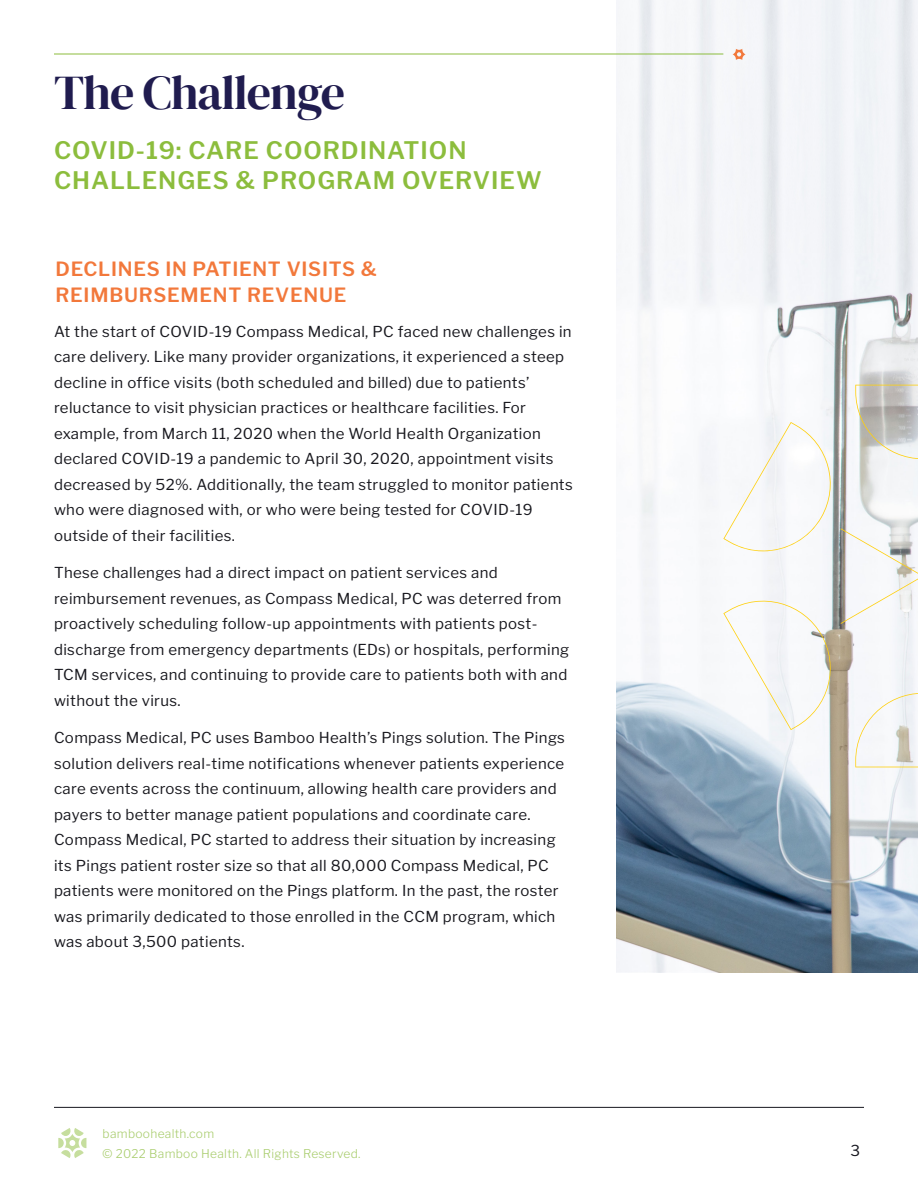
<style>
.page{position:relative;width:918px;height:1188px;background:#fff}
.page>*{position:absolute;margin:0;border:0;box-sizing:border-box;transform-origin:0 0}
.Subhead_Medium_Navy{font:48px "DM Serif Display";letter-spacing:-.02em;color:#201c4f}
.Subhead_Small_Coral{font:600 24px/30px "Libre Franklin";letter-spacing:.04em;color:#8cbd3d}
.Subhead_Small_Coral-2{font:600 19.5px/25.5px "Libre Franklin";letter-spacing:.04em;color:#f2783b}
.Body{font:15px/25.5px "Libre Franklin";letter-spacing:.025em;color:#18181e}
.t1{font:15px "Libre Franklin";color:#17171f}
.t2{font:300 12px/19.5px "Libre Franklin";letter-spacing:.025em;color:#a9cd6e}
</style>
<div class="page">
<hr style="left:54px;top:1107px;width:810px;height:1px;background:#17171f">
<svg style="left:58px;top:1128px;width:28px;height:30px"></svg>
<img style="left:616px;top:252px;width:302px;height:721px">
<hr style="left:54px;top:54px;width:669px;height:1px;background:#8cbd3d">
<svg style="left:733px;top:49px;width:13px;height:11px"></svg>
<svg style="left:723px;top:385px;width:195px;height:382px"></svg>
<p class="Subhead_Medium_Navy" style="left:54px;top:65px;width:293px">The Challenge</p>
<p class="Subhead_Small_Coral" style="left:54px;top:133px;width:489px">COVID-19: CARE COORDINATION<br>CHALLENGES &amp; PROGRAM OVERVIEW</p>
<p class="Subhead_Small_Coral-2" style="left:56px;top:255px;width:323px">DECLINES IN PATIENT VISITS &amp;<br>REIMBURSEMENT REVENUE</p>
<p class="Body" style="left:54px;top:317px;width:520px">At the start of COVID-19 Compass Medical, PC faced new challenges in care delivery. Like many provider organizations, it experienced a steep decline in office visits (both scheduled and billed) due to patients’ reluctance to visit physician practices or healthcare facilities. For example, from March 11, 2020 when the World Health Organization declared COVID-19 a pandemic to April 30, 2020, appointment visits decreased by 52%. Additionally, the team struggled to monitor patients who were diagnosed with, or who were being tested for COVID-19 outside of their facilities.</p>
<p class="Body" style="left:54px;top:559px;width:517px">These challenges had a direct impact on patient services and reimbursement revenues, as Compass Medical, PC was deterred from proactively scheduling follow-up appointments with patients post&shy;discharge from emergency departments (EDs) or hospitals, performing TCM services, and continuing to provide care to patients both with and without the virus.</p>
<p class="Body" style="left:54px;top:724px;width:512px">Compass Medical, PC uses Bamboo Health’s Pings solution. The Pings solution delivers real-time notifications whenever patients experience care events across the continuum, allowing health care providers and payers to better manage patient populations and coordinate care.<br>Compass Medical, PC started to address their situation by increasing its Pings patient roster size so that all 80,000 Compass Medical, PC patients were monitored on the Pings platform. In the past, the roster was primarily dedicated to those enrolled in the CCM program, which was about 3,500 patients.</p>
<p class="t2" style="left:103px;top:1123px;width:259px">bamboohealth.com<br>© 2022 Bamboo Health. All Rights Reserved.</p>
<p class="t1" style="left:851px;top:1139px;width:11px">3</p>
</div>
